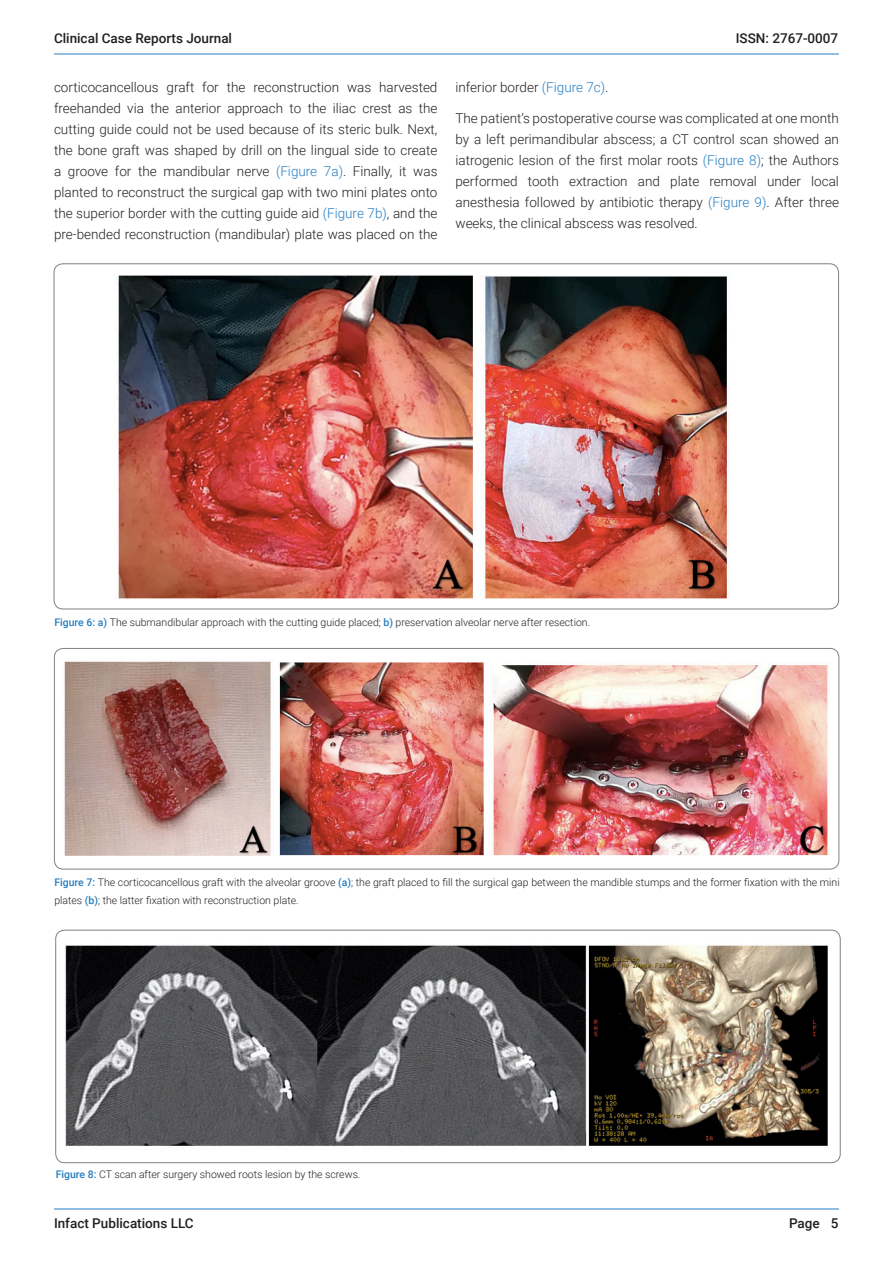
<style>
.page{position:relative;width:893px;height:1263px;background:#fff}
.page>*{position:absolute;margin:0;border:0;box-sizing:border-box;transform-origin:0 0}
.Text__7{font:300 13.5px/21px "Roboto";color:#231f20;text-align:justify}
.t1{font:500 13.5px "Roboto";color:#231f20}
.figure_text{font:300 10.5px/18px "Roboto";color:#231f20}
.s1{color:#247ec2}
.s2{font-weight:500;color:#247ec2}
</style>
<div class="page">
<img style="left:118px;top:275px;width:609px;height:324px">
<img style="left:64px;top:661px;width:764px;height:195px">
<div style="left:54px;top:648px;width:785px;height:221px;border:1px solid #808080;border-radius:9px"></div>
<img style="left:65px;top:945px;width:763px;height:201px">
<div style="left:55px;top:930px;width:786px;height:233px;border:1px solid #808080;border-radius:9px"></div>
<hr style="left:54px;top:54px;width:785px;height:1px;background:#267dc2">
<hr style="left:54px;top:1208px;width:785px;height:1px;background:#267dc2">
<p class="t1" style="left:54px;top:29px;width:180px">Clinical Case Reports Journal</p>
<p class="t1" style="left:736px;top:29px;width:104px">ISSN: 2767-0007</p>
<p class="Text__7" style="left:54px;top:76px;width:385px">corticocancellous graft for the reconstruction was harvested freehanded via the anterior approach to the iliac crest as the cutting guide could not be used because of its steric bulk. Next, the bone graft was shaped by drill on the lingual side to create a groove for the mandibular nerve <span class="s1">(Figure 7a)</span>. Finally, it was planted to reconstruct the surgical gap with two mini plates onto the superior border with the cutting guide aid <span class="s1">(Figure 7b)</span>, and the pre-bended reconstruction (mandibular) plate was placed on the</p>
<p class="Text__7" style="left:455px;top:76px;width:154px">inferior border <span class="s1">(Figure 7c)</span>.</p>
<p class="Text__7" style="left:455px;top:107px;width:385px">The patient’s postoperative course was complicated at one month by a left perimandibular abscess; a CT control scan showed an iatrogenic lesion of the first molar roots <span class="s1">(Figure 8)</span>; the Authors performed tooth extraction and plate removal under local anesthesia followed by antibiotic therapy <span class="s1">(Figure 9)</span>. After three weeks, the clinical abscess was resolved.</p>
<p class="figure_text" style="left:54px;top:613px;width:537px"><span class="s2">Figure 6: a)</span> The submandibular approach with the cutting guide placed; <span class="s2">b)</span> preservation alveolar nerve after resection.</p>
<p class="figure_text" style="left:54px;top:873px;width:787px"><span class="s2">Figure 7:</span> The corticocancellous graft with the alveolar groove <span class="s2">(a)</span>; the graft placed to fill the surgical gap between the mandible stumps and the former fixation with the mini plates <span class="s2">(b)</span>; the latter fixation with reconstruction plate.</p>
<p class="figure_text" style="left:56px;top:1165px;width:306px"><span class="s2">Figure 8:</span> CT scan after surgery showed roots lesion by the screws.</p>
<p class="t1" style="left:54px;top:1213px;width:141px">Infact Publications LLC</p>
<p class="t1" style="left:789px;top:1213px;width:51px">Page 5</p>
</div>
